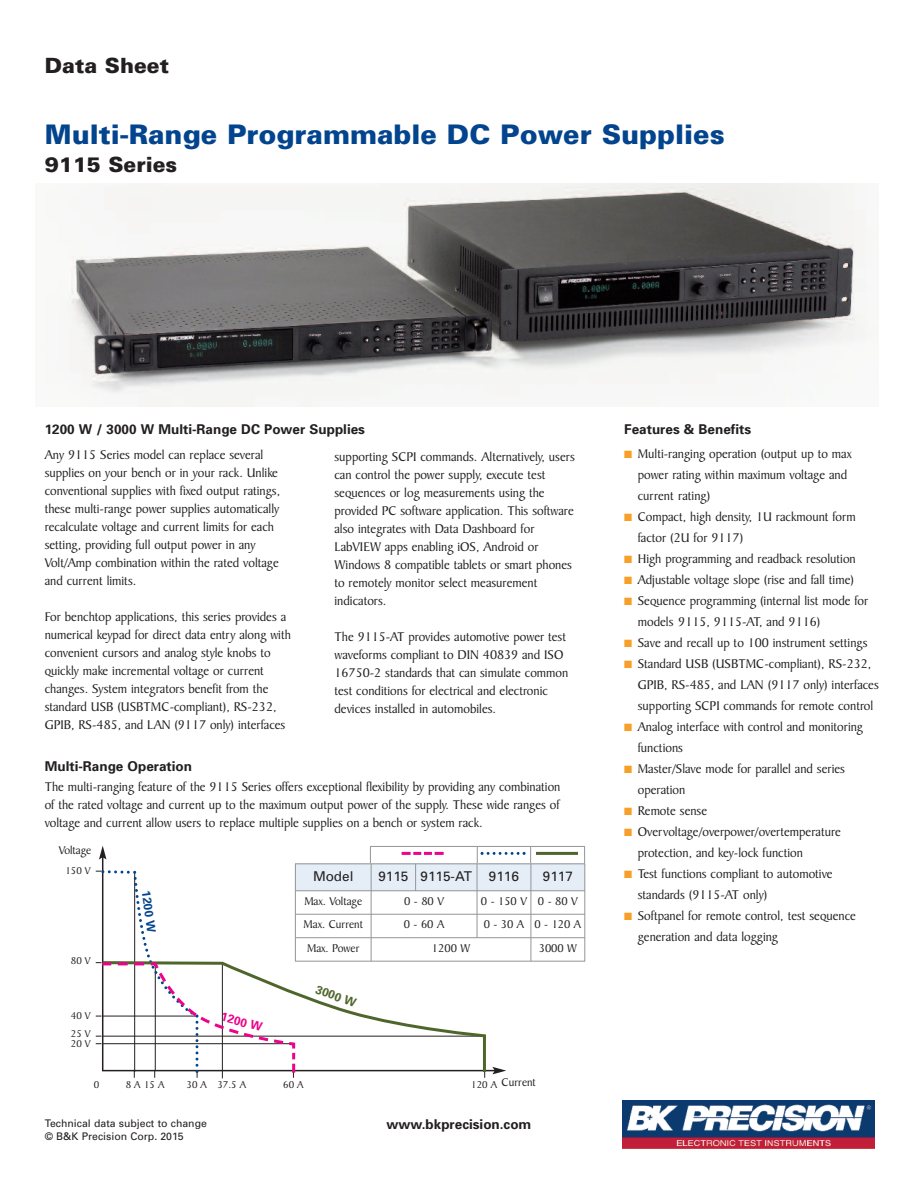
<style>
.page{position:relative;width:918px;height:1188px;background:#fff}
.page>*{position:absolute;margin:0;border:0;box-sizing:border-box;transform-origin:0 0}
.t1{font:900 27px "Univers";color:#02448d}
.t2{font:900 21px "Univers";color:#231f20}
.t3{font:13.5px/18px "Baker Signet BT";color:#231f20}
.t4{font:700 13.5px "Univers";color:#231f20}
.t5{font:13.5px "Univers";color:#231f20}
.t6{font:12px "Baker Signet BT";color:#231f20}
.t7{font:700 12px "Univers";color:#4e662b}
.t8{font:700 12px "Univers";color:#ed028c}
.t9{font:700 12px "Univers";color:#02448d}
.t10{font:10.5px "Univers";color:#231f20}
.t11{font:10.5px "Baker Signet BT";color:#231f20}
.s1{color:#f89f29}
</style>
<div class="page">
<svg style="left:370px;top:847px;width:1px;height:17px"></svg>
<svg style="left:584px;top:847px;width:1px;height:17px"></svg>
<hr style="left:370px;top:846px;width:215px;height:1px;background:#939598">
<img style="left:67px;top:183px;width:799px;height:223px">
<img style="left:623px;top:1101px;width:252px;height:48px">
<div style="left:295px;top:864px;width:76px;height:27px;background:#e5eef7"></div>
<div style="left:371px;top:864px;width:45px;height:27px;background:#e5eef7"></div>
<div style="left:416px;top:864px;width:61px;height:27px;background:#e5eef7"></div>
<div style="left:477px;top:864px;width:54px;height:27px;background:#e5eef7"></div>
<div style="left:531px;top:864px;width:54px;height:27px;background:#e5eef7"></div>
<hr style="left:295px;top:864px;width:1px;height:97px;background:#939598">
<hr style="left:371px;top:864px;width:1px;height:97px;background:#939598">
<svg style="left:415px;top:865px;width:1px;height:26px"></svg>
<hr style="left:477px;top:864px;width:1px;height:74px;background:#939598">
<hr style="left:531px;top:864px;width:1px;height:97px;background:#939598">
<hr style="left:585px;top:864px;width:1px;height:97px;background:#939598">
<hr style="left:295px;top:864px;width:290px;height:1px;background:#939598">
<hr style="left:295px;top:891px;width:290px;height:1px;background:#939598">
<hr style="left:295px;top:914px;width:290px;height:1px;background:#939598">
<hr style="left:295px;top:937px;width:290px;height:1px;background:#939598">
<hr style="left:295px;top:961px;width:290px;height:1px;background:#939598">
<svg style="left:402px;top:852px;width:42px;height:3px"></svg>
<hr style="left:102px;top:857px;width:1px;height:214px;background:#231f20">
<svg style="left:99px;top:846px;width:7px;height:14px"></svg>
<hr style="left:102px;top:1070px;width:393px;height:1px;background:#231f20">
<svg style="left:492px;top:1067px;width:14px;height:7px"></svg>
<svg style="left:297px;top:960px;width:190px;height:115px"></svg>
<svg style="left:96px;top:869px;width:201px;height:209px"></svg>
<svg style="left:477px;top:847px;width:54px;height:18px"></svg>
<hr style="left:536px;top:852px;width:42px;height:3px;background:#4e662b">
<h2 class="t2" style="left:45px;top:57px;width:126px">Data Sheet</h2>
<h1 class="t1" style="left:45px;top:124px;width:682px">Multi-Range Programmable DC Power Supplies</h1>
<h2 class="t2" style="left:45px;top:157px;width:134px">9115 Series</h2>
<p class="t4" style="left:45px;top:425px;width:322px">1200 W / 3000 W Multi-Range DC Power Supplies</p>
<p class="t4" style="left:624px;top:425px;width:128px">Features &amp; Benefits</p>
<p class="t3" style="left:638px;top:445px;width:215px;line-height:21px;text-indent:-13px"><span class="s1">■</span> Multi-ranging operation (output up to max power rating within maximum voltage and current rating)</p>
<p class="t3" style="left:638px;top:508px;width:219px;line-height:21px;text-indent:-13px"><span class="s1">■</span> Compact, high density, 1U rackmount form factor (2U for 9117)</p>
<p class="t3" style="left:624px;top:551px;width:233px"><span class="s1">■</span> High programming and readback resolution</p>
<p class="t3" style="left:624px;top:572px;width:231px"><span class="s1">■</span> Adjustable voltage slope (rise and fall time)</p>
<p class="t3" style="left:638px;top:592px;width:232px;line-height:21px;text-indent:-13px"><span class="s1">■</span> Sequence programming (internal list mode for models 9115, 9115-AT, and 9116)</p>
<p class="t3" style="left:624px;top:635px;width:245px"><span class="s1">■</span> Save and recall up to 100 instrument settings</p>
<p class="t3" style="left:638px;top:655px;width:243px;line-height:21px;text-indent:-13px"><span class="s1">■</span> Standard USB (USBTMC-compliant), RS-232,<br>GPIB, RS-485, and LAN (9117 only) interfaces supporting SCPI commands for remote control</p>
<p class="t3" style="left:638px;top:718px;width:227px;line-height:21px;text-indent:-13px"><span class="s1">■</span> Analog interface with control and monitoring functions</p>
<p class="t3" style="left:638px;top:760px;width:209px;line-height:21px;text-indent:-13px"><span class="s1">■</span> Master/Slave mode for parallel and series operation</p>
<p class="t3" style="left:624px;top:803px;width:84px"><span class="s1">■</span> Remote sense</p>
<p class="t3" style="left:638px;top:823px;width:205px;line-height:21px;text-indent:-13px"><span class="s1">■</span> Overvoltage/overpower/overtemperature protection, and key-lock function</p>
<p class="t3" style="left:638px;top:865px;width:196px;line-height:21px;text-indent:-13px"><span class="s1">■</span> Test functions compliant to automotive standards (9115-AT only)</p>
<p class="t3" style="left:638px;top:907px;width:220px;line-height:21px;text-indent:-14px"><span class="s1">■</span> Softpanel for remote control, test sequence generation and data logging</p>
<p class="t3" style="left:45px;top:447px;width:237px">Any 9115 Series model can replace several supplies on your bench or in your rack. Unlike conventional supplies with fixed output ratings, these multi-range power supplies automatically recalculate voltage and current limits for each setting, providing full output power in any Volt/Amp combination within the rated voltage and current limits.</p>
<p class="t3" style="left:45px;top:609px;width:248px">For benchtop applications, this series provides a numerical keypad for direct data entry along with convenient cursors and analog style knobs to quickly make incremental voltage or current changes. System integrators benefit from the standard USB (USBTMC-compliant), RS-232, GPIB, RS-485, and LAN (9117 only) interfaces</p>
<p class="t3" style="left:334px;top:449px;width:242px">supporting SCPI commands. Alternatively, users can control the power supply, execute test sequences or log measurements using the provided PC software application. This software also integrates with Data Dashboard for LabVIEW apps enabling iOS, Android or Windows 8 compatible tablets or smart phones to remotely monitor select measurement indicators.</p>
<p class="t3" style="left:334px;top:629px;width:235px">The 9115-AT provides automotive power test waveforms compliant to DIN 40839 and ISO 16750-2 standards that can simulate common test conditions for electrical and electronic devices installed in automobiles.</p>
<p class="t4" style="left:45px;top:761px;width:149px">Multi-Range Operation</p>
<p class="t3" style="left:45px;top:779px;width:517px;text-align:justify">The multi-ranging feature of the 9115 Series offers exceptional flexibility by providing any combination of the rated voltage and current up to the maximum output power of the supply. These wide ranges of voltage and current allow users to replace multiple supplies on a bench or system rack.</p>
<p class="t6" style="left:59px;top:846px;width:34px">Voltage</p>
<p class="t11" style="left:65px;top:867px;width:27px">150 V</p>
<p class="t5" style="left:313px;top:871px;width:42px">Model</p>
<p class="t5" style="left:378px;top:871px;width:95px">9115 9115-AT</p>
<p class="t5" style="left:489px;top:871px;width:32px">9116</p>
<p class="t5" style="left:543px;top:871px;width:32px">9117</p>
<p class="t6" style="left:304px;top:897px;width:59px">Max. Voltage</p>
<p class="t6" style="left:404px;top:897px;width:41px">0-80V</p>
<p class="t6" style="left:481px;top:897px;width:98px">0-150V 0-80V</p>
<p class="t6" style="left:304px;top:920px;width:61px">Max. Current</p>
<p class="t6" style="left:404px;top:920px;width:42px">0-60A</p>
<p class="t6" style="left:484px;top:920px;width:99px">0-30A 0-120A</p>
<p class="t6" style="left:307px;top:944px;width:54px">Max. Power</p>
<p class="t6" style="left:432px;top:944px;width:40px">1200 W</p>
<p class="t6" style="left:539px;top:944px;width:40px">3000 W</p>
<p class="t9" style="left:150px;top:890px;width:44px;rotate:82deg">1200 W</p>
<p class="t11" style="left:71px;top:957px;width:21px">80 V</p>
<p class="t11" style="left:71px;top:1012px;width:21px">40 V</p>
<p class="t11" style="left:71px;top:1040px;width:21px">20 V</p>
<p class="t11" style="left:71px;top:1030px;width:21px">25 V</p>
<p class="t8" style="left:223px;top:1012px;width:44px;rotate:15deg">1200 W</p>
<p class="t7" style="left:318px;top:985px;width:44px;rotate:20deg">3000 W</p>
<p class="t6" style="left:502px;top:1077px;width:36px">Current</p>
<p class="t11" style="left:94px;top:1080px;width:7px">0</p>
<p class="t11" style="left:126px;top:1080px;width:40px">8A15A</p>
<p class="t11" style="left:187px;top:1080px;width:61px">30 A 37.5 A</p>
<p class="t11" style="left:283px;top:1080px;width:22px">60 A</p>
<p class="t11" style="left:471px;top:1080px;width:27px">120 A</p>
<p class="t10" style="left:45px;top:1120px;width:164px">Technical data subject to change</p>
<p class="t4" style="left:387px;top:1119px;width:146px">www.bkprecision.com</p>
<p class="t10" style="left:45px;top:1132px;width:141px">© B&amp;K Precision Corp. 2015</p>
</div>
